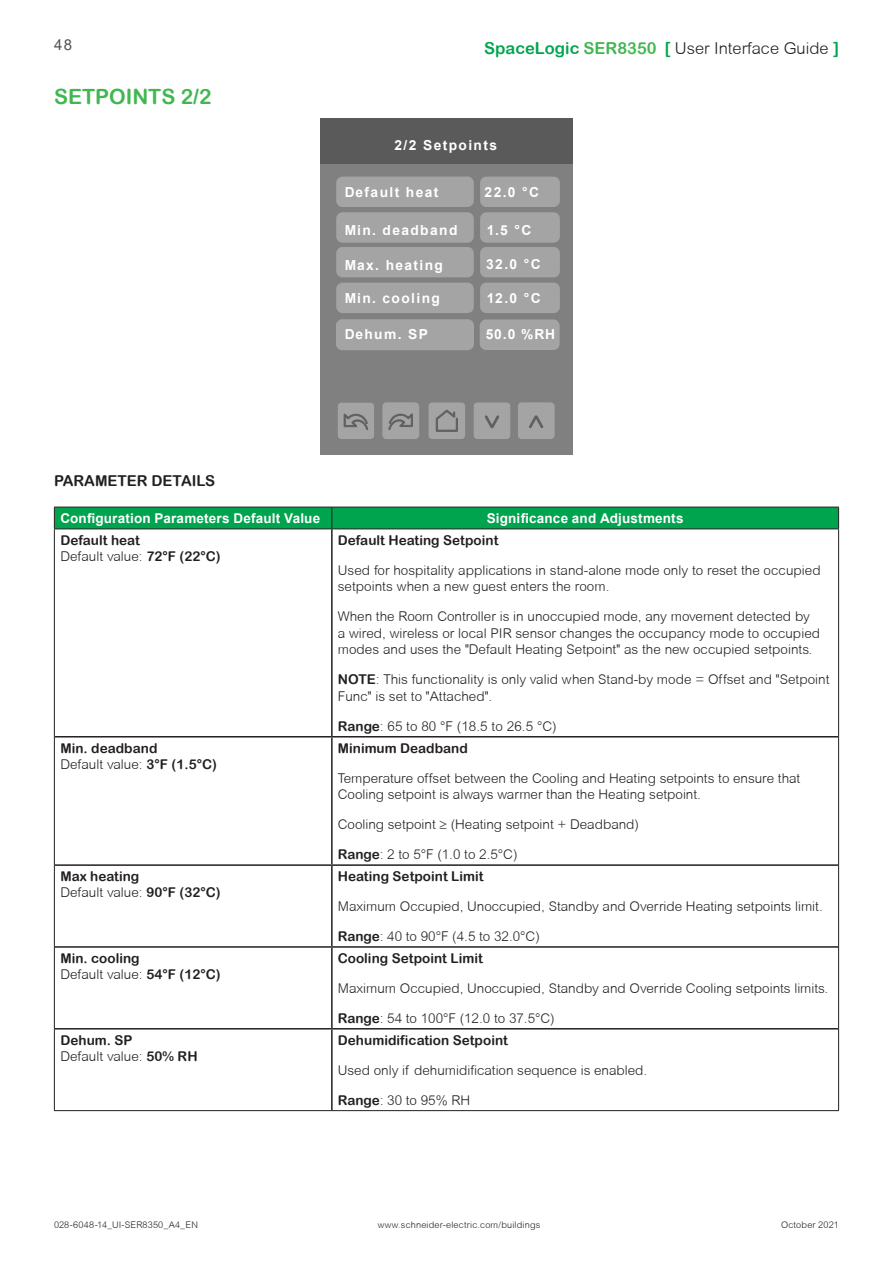
<style>
.page{position:relative;width:893px;height:1263px;background:#fff}
.page>*{position:absolute;margin:0;border:0;box-sizing:border-box;transform-origin:0 0}
.Heading_4{font:21px "Arial Rounded MT Bold";color:#42b751}
.t1{font:300 16.5px "Arial Rounded MT";color:#231f20}
.Paramenter_Details{font:15px "Arial Rounded MT Bold";color:#231f20}
.t2{font:15px "Arial";color:#4d545a}
.t3{font:700 13.8px "Arial";letter-spacing:.1em;color:#fff}
.main_text{font:300 13.5px/16.5px "Arial Rounded MT";letter-spacing:.005em;color:#231f20}
.Table_text_9_11{font:300 13.5px/16.5px "Arial Rounded MT";color:#231f20}
.MAIN_copy{font:13.5px "Arial Rounded MT Bold";letter-spacing:.005em;color:#231f20}
.Table_Param_Spec_hea{font:700 13.5px "Arial";letter-spacing:.015em;color:#fff}
.main_text-2{font:13.5px "Arial Rounded MT Bold";letter-spacing:.005em;color:#231f20}
.t4{font:300 9.15px "Arial Rounded MT";letter-spacing:.02em;color:#231f20}
.s1{font-family:"Arial Rounded MT Bold";font-weight:400;color:#00a54f}
.s2{font-family:"Arial Rounded MT Bold";font-weight:400;color:#42b751}
.s3{font-family:"Arial Rounded MT Bold";font-weight:400}
</style>
<div class="page">
<hr style="left:54px;top:529px;width:1px;height:208px;background:#231f20">
<hr style="left:838px;top:529px;width:1px;height:208px;background:#231f20">
<hr style="left:54px;top:737px;width:1px;height:128px;background:#231f20">
<hr style="left:838px;top:737px;width:1px;height:128px;background:#231f20">
<hr style="left:54px;top:865px;width:1px;height:82px;background:#231f20">
<hr style="left:838px;top:865px;width:1px;height:82px;background:#231f20">
<hr style="left:54px;top:947px;width:1px;height:82px;background:#231f20">
<hr style="left:838px;top:947px;width:1px;height:82px;background:#231f20">
<hr style="left:54px;top:1029px;width:1px;height:81px;background:#231f20">
<hr style="left:838px;top:1029px;width:1px;height:81px;background:#231f20">
<hr style="left:54px;top:1110px;width:278px;height:1px;background:#231f20">
<hr style="left:332px;top:1110px;width:507px;height:1px;background:#231f20">
<hr style="left:331px;top:529px;width:2px;height:207px;background:#231f20">
<hr style="left:55px;top:736px;width:277px;height:1px;background:#231f20">
<hr style="left:332px;top:736px;width:506px;height:1px;background:#231f20">
<hr style="left:331px;top:737px;width:2px;height:127px;background:#231f20">
<hr style="left:55px;top:864px;width:277px;height:2px;background:#231f20">
<hr style="left:332px;top:864px;width:506px;height:2px;background:#231f20">
<hr style="left:331px;top:866px;width:2px;height:80px;background:#231f20">
<hr style="left:55px;top:946px;width:277px;height:2px;background:#231f20">
<hr style="left:332px;top:946px;width:506px;height:2px;background:#231f20">
<hr style="left:331px;top:948px;width:2px;height:80px;background:#231f20">
<hr style="left:55px;top:1028px;width:277px;height:1px;background:#231f20">
<hr style="left:332px;top:1028px;width:506px;height:1px;background:#231f20">
<hr style="left:331px;top:1029px;width:2px;height:81px;background:#231f20">
<svg style="left:54px;top:507px;width:785px;height:22px;background:#029b4b"></svg>
<div style="left:320px;top:119px;width:252px;height:336px;background:#808080"></div>
<div style="left:320px;top:119px;width:252px;height:45px;background:#5a5a5a"></div>
<div style="left:336px;top:177px;width:138px;height:30px;background:#a4a4a4;border-radius:6px"></div>
<div style="left:480px;top:177px;width:80px;height:30px;background:#a4a4a4;border-radius:6px"></div>
<div style="left:336px;top:212px;width:138px;height:31px;background:#a4a4a4;border-radius:6px"></div>
<div style="left:480px;top:212px;width:80px;height:31px;background:#a4a4a4;border-radius:6px"></div>
<div style="left:336px;top:247px;width:138px;height:30px;background:#a4a4a4;border-radius:6px"></div>
<div style="left:480px;top:247px;width:80px;height:30px;background:#a4a4a4;border-radius:6px"></div>
<div style="left:336px;top:283px;width:138px;height:30px;background:#a4a4a4;border-radius:6px"></div>
<div style="left:480px;top:283px;width:80px;height:30px;background:#a4a4a4;border-radius:6px"></div>
<div style="left:336px;top:319px;width:138px;height:31px;background:#a4a4a4;border-radius:6px"></div>
<div style="left:480px;top:319px;width:80px;height:31px;background:#a4a4a4;border-radius:6px"></div>
<div style="left:474px;top:402px;width:36px;height:37px;background:#a4a4a4;border-radius:4px"></div>
<div style="left:429px;top:402px;width:36px;height:37px;background:#a4a4a4;border-radius:4px"></div>
<div style="left:518px;top:402px;width:37px;height:37px;background:#a4a4a4;border-radius:4px"></div>
<div style="left:382px;top:402px;width:37px;height:37px;background:#a4a4a4;border-radius:4px"></div>
<div style="left:338px;top:403px;width:36px;height:36px;background:#a4a4a4;border-radius:4px"></div>
<svg style="left:436px;top:410px;width:22px;height:22px"></svg>
<svg style="left:485px;top:415px;width:14px;height:13px"></svg>
<svg style="left:529px;top:415px;width:14px;height:13px"></svg>
<svg style="left:389px;top:414px;width:24px;height:16px"></svg>
<svg style="left:344px;top:414px;width:24px;height:16px"></svg>
<p class="t2" style="left:54px;top:34px;width:20px">48</p>
<p class="Heading_4" style="left:54px;top:84px;width:159px">SETPOINTS 2/2</p>
<p class="Paramenter_Details" style="left:54px;top:472px;width:162px">PARAMETER DETAILS</p>
<p class="t1" style="left:484px;top:39px;width:356px"><span class="s1">SpaceLogic</span> <span class="s2">SER8350</span> <span class="s1">[</span> User Interface Guide <span class="s1">]</span></p>
<p class="t3" style="left:395px;top:135px;width:104px">2/2 Setpoints</p>
<p class="t3" style="left:344px;top:182px;width:96px">Default heat</p>
<p class="t3" style="left:344px;top:220px;width:115px">Min. deadband</p>
<p class="t3" style="left:344px;top:255px;width:100px">Max. heating</p>
<p class="t3" style="left:344px;top:289px;width:97px">Min. cooling</p>
<p class="t3" style="left:344px;top:324px;width:85px">Dehum. SP</p>
<p class="t3" style="left:485px;top:182px;width:56px">22.0 °C</p>
<p class="t3" style="left:486px;top:221px;width:47px">1.5 °C</p>
<p class="t3" style="left:486px;top:255px;width:56px">32.0 °C</p>
<p class="t3" style="left:486px;top:289px;width:56px">12.0 °C</p>
<p class="t3" style="left:486px;top:324px;width:71px">50.0 %RH</p>
<p class="Table_Param_Spec_hea" style="left:60px;top:509px;width:261px">Configuration Parameters Default Value</p>
<p class="Table_Param_Spec_hea" style="left:487px;top:509px;width:198px">Significance and Adjustments</p>
<p class="main_text-2" style="left:60px;top:532px;width:81px">Default heat</p>
<p class="main_text" style="left:60px;top:548px;width:162px">Default value: <span class="s3">72°F (22°C)</span></p>
<p class="MAIN_copy" style="left:338px;top:532px;width:162px">Default Heating Setpoint</p>
<p class="main_text" style="left:338px;top:562px;width:484px">Used for hospitality applications in stand-alone mode only to reset the occupied setpoints when a new guest enters the room.</p>
<p class="main_text" style="left:338px;top:608px;width:484px">When the Room Controller is in unoccupied mode, any movement detected by a wired, wireless or local PIR sensor changes the occupancy mode to occupied modes and uses the "Default Heating Setpoint" as the new occupied setpoints.</p>
<p class="main_text" style="left:338px;top:671px;width:493px"><span class="s3">NOTE</span>: This functionality is only valid when Stand-by mode = Offset and "Setpoint<br>Func" is set to "Attached".</p>
<p class="main_text" style="left:338px;top:718px;width:220px"><span class="s3">Range</span>: 65 to 80 °F (18.5 to 26.5 °C)</p>
<p class="main_text-2" style="left:60px;top:740px;width:99px">Min. deadband</p>
<p class="main_text" style="left:60px;top:756px;width:158px">Default value: <span class="s3">3°F (1.5°C)</span></p>
<p class="MAIN_copy" style="left:338px;top:740px;width:132px">Minimum Deadband</p>
<p class="Table_text_9_11" style="left:338px;top:769px;width:464px">Temperature offset between the Cooling and Heating setpoints to ensure that<br>Cooling setpoint is always warmer than the Heating setpoint.</p>
<p class="Table_text_9_11" style="left:338px;top:816px;width:303px">Cooling setpoint ≥ (Heating setpoint + Deadband)</p>
<p class="Table_text_9_11" style="left:338px;top:846px;width:181px"><span class="s3">Range</span>: 2 to 5°F (1.0 to 2.5°C)</p>
<p class="main_text-2" style="left:60px;top:868px;width:80px">Max heating</p>
<p class="main_text" style="left:60px;top:884px;width:162px">Default value: <span class="s3">90°F (32°C)</span></p>
<p class="MAIN_copy" style="left:338px;top:868px;width:147px">Heating Setpoint Limit</p>
<p class="Table_text_9_11" style="left:338px;top:898px;width:486px">Maximum Occupied, Unoccupied, Standby and Override Heating setpoints limit.</p>
<p class="Table_text_9_11" style="left:338px;top:928px;width:203px"><span class="s3">Range</span>: 40 to 90°F (4.5 to 32.0°C)</p>
<p class="main_text-2" style="left:60px;top:950px;width:81px">Min. cooling</p>
<p class="main_text" style="left:60px;top:966px;width:162px">Default value: <span class="s3">54°F (12°C)</span></p>
<p class="MAIN_copy" style="left:338px;top:950px;width:146px">Cooling Setpoint Limit</p>
<p class="Table_text_9_11" style="left:338px;top:980px;width:492px">Maximum Occupied, Unoccupied, Standby and Override Cooling setpoints limits.</p>
<p class="Table_text_9_11" style="left:338px;top:1010px;width:218px"><span class="s3">Range</span>: 54 to 100°F (12.0 to 37.5°C)</p>
<p class="main_text-2" style="left:60px;top:1032px;width:74px">Dehum. SP</p>
<p class="main_text" style="left:60px;top:1048px;width:139px">Default value: <span class="s3">50% RH</span></p>
<p class="MAIN_copy" style="left:338px;top:1032px;width:172px">Dehumidification Setpoint</p>
<p class="Table_text_9_11" style="left:338px;top:1061px;width:311px">Used only if dehumidification sequence is enabled.</p>
<p class="Table_text_9_11" style="left:338px;top:1091px;width:134px"><span class="s3">Range</span>: 30 to 95% RH</p>
<p class="t4" style="left:54px;top:1219px;width:145px">028-6048-14_UI-SER8350_A4_EN</p>
<p class="t4" style="left:378px;top:1219px;width:164px">www.schneider-electric.com/buildings</p>
<p class="t4" style="left:781px;top:1219px;width:59px">October 2021</p>
</div>
